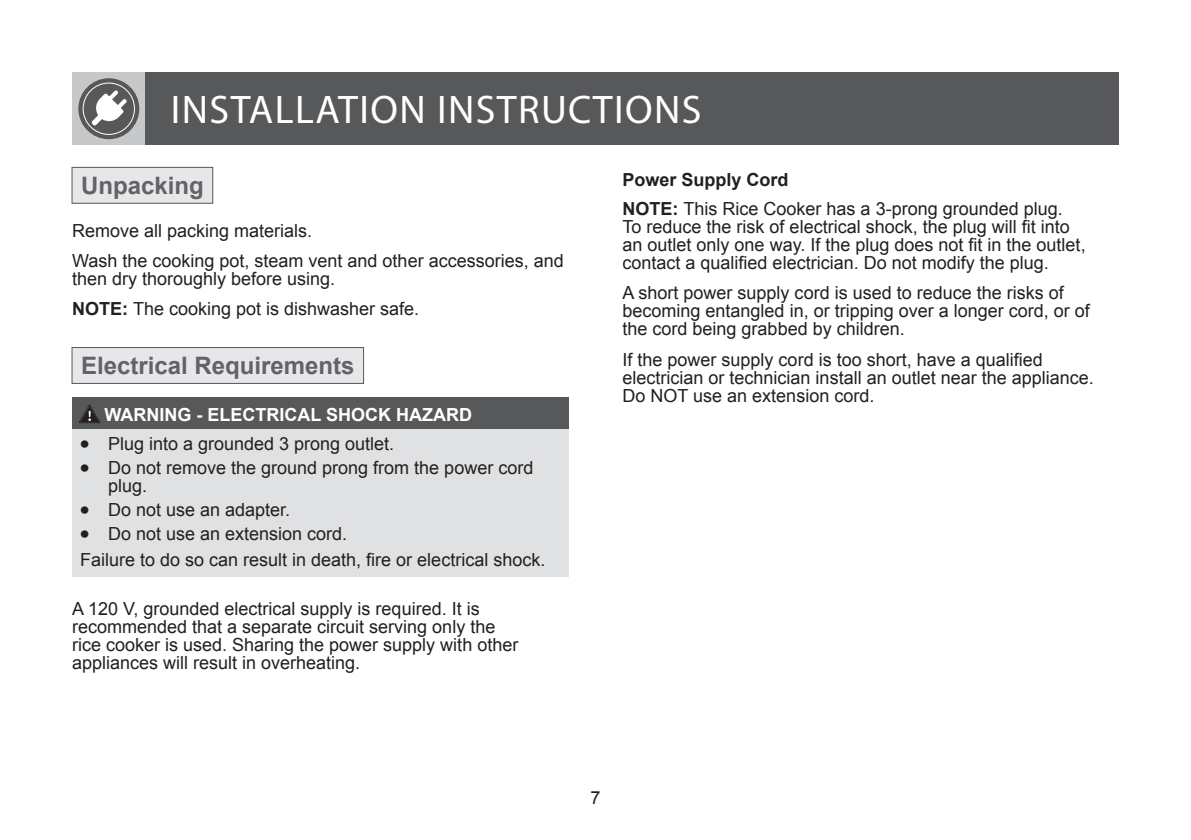
<style>
.page{position:relative;width:1191px;height:840px;background:#fff}
.page>*{position:absolute;margin:0;border:0;box-sizing:border-box;transform-origin:0 0}
.t1{font:40px "Myriad";letter-spacing:.035em;color:#fff}
.t2{font:700 24px "Arial";color:#636366}
.t3{font:18px/18px "Arial";color:#231f20}
.t4{font:700 18px "Arial";color:#fff}
.s1{font-weight:700}
.s2{font-weight:700;font-size:26px}
</style>
<div class="page">
<div style="left:73px;top:72px;width:72px;height:72px;background:#c7c8ca"></div>
<div style="left:145px;top:72px;width:973px;height:72px;background:#57585a"></div>
<svg style="left:78px;top:78px;width:61px;height:61px;background:#656668"></svg>
<svg style="left:91px;top:90px;width:36px;height:36px"></svg>
<div style="left:83px;top:83px;width:52px;height:52px;border:1px solid #fff;border-radius:50%"></div>
<div style="left:72px;top:168px;width:141px;height:35px;background:#e6e7e9"></div>
<div style="left:72px;top:167px;width:141px;height:37px;border:1px solid #57585a"></div>
<div style="left:72px;top:348px;width:291px;height:35px;background:#e6e7e9"></div>
<div style="left:72px;top:347px;width:292px;height:36px;border:1px solid #57585a"></div>
<div style="left:72px;top:396px;width:496px;height:32px;background:#57585a"></div>
<div style="left:72px;top:428px;width:496px;height:148px;background:#e0e1e3"></div>
<svg style="left:78px;top:404px;width:23px;height:19px"></svg>
<h1 class="t1" style="left:171px;top:90px;width:532px">INSTALLATION INSTRUCTIONS</h1>
<h2 class="t2" style="left:81px;top:169px;width:124px">Unpacking</h2>
<p class="t3" style="left:72px;top:215px;width:493px;line-height:30.2px">Remove all packing materials.<br>Wash the cooking pot, steam vent and other accessories, and</p>
<p class="t3" style="left:72px;top:264px;width:349px;line-height:30.2px">then dry thoroughly before using.<br><span class="s1">NOTE:</span> The cooking pot is dishwasher safe.</p>
<h2 class="t2" style="left:81px;top:349px;width:275px">Electrical Requirements</h2>
<p class="t4" style="left:104px;top:402px;width:369px">WARNING - ELECTRICAL SHOCK HAZARD</p>
<p class="t3" style="left:80px;top:434px;width:316px"><span class="s2">•</span> Plug into a grounded 3 prong outlet.</p>
<p class="t3" style="left:108px;top:458px;width:427px;text-indent:-28px"><span class="s2">•</span> Do not remove the ground prong from the power cord plug.</p>
<p class="t3" style="left:80px;top:500px;width:212px"><span class="s2">•</span> Do not use an adapter.</p>
<p class="t3" style="left:80px;top:520px;width:467px;line-height:26.2px"><span class="s2">•</span> Do not use an extension cord.<br>Failure to do so can result in death, fire or electrical shock.</p>
<p class="t3" style="left:72px;top:599px;width:448px">A 120 V, grounded electrical supply is required. It is recommended that a separate circuit serving only the rice cooker is used. Sharing the power supply with other appliances will result in overheating.</p>
<p class="t3" style="left:622px;top:165px;width:442px;line-height:29.2px"><span class="s1">Power Supply Cord<br>NOTE:</span> This Rice Cooker has a 3-prong grounded plug.</p>
<p class="t3" style="left:622px;top:218px;width:464px">To reduce the risk of electrical shock, the plug will fit into an outlet only one way. If the plug does not fit in the outlet, contact a qualified electrician. Do not modify the plug.</p>
<p class="t3" style="left:622px;top:284px;width:469px">A short power supply cord is used to reduce the risks of becoming entangled in, or tripping over a longer cord, or of the cord being grabbed by children.</p>
<p class="t3" style="left:622px;top:350px;width:473px">If the power supply cord is too short, have a qualified electrician or technician install an outlet near the appliance.<br>Do NOT use an extension cord.</p>
<p class="t3" style="left:590px;top:788px;width:12px">7</p>
</div>
